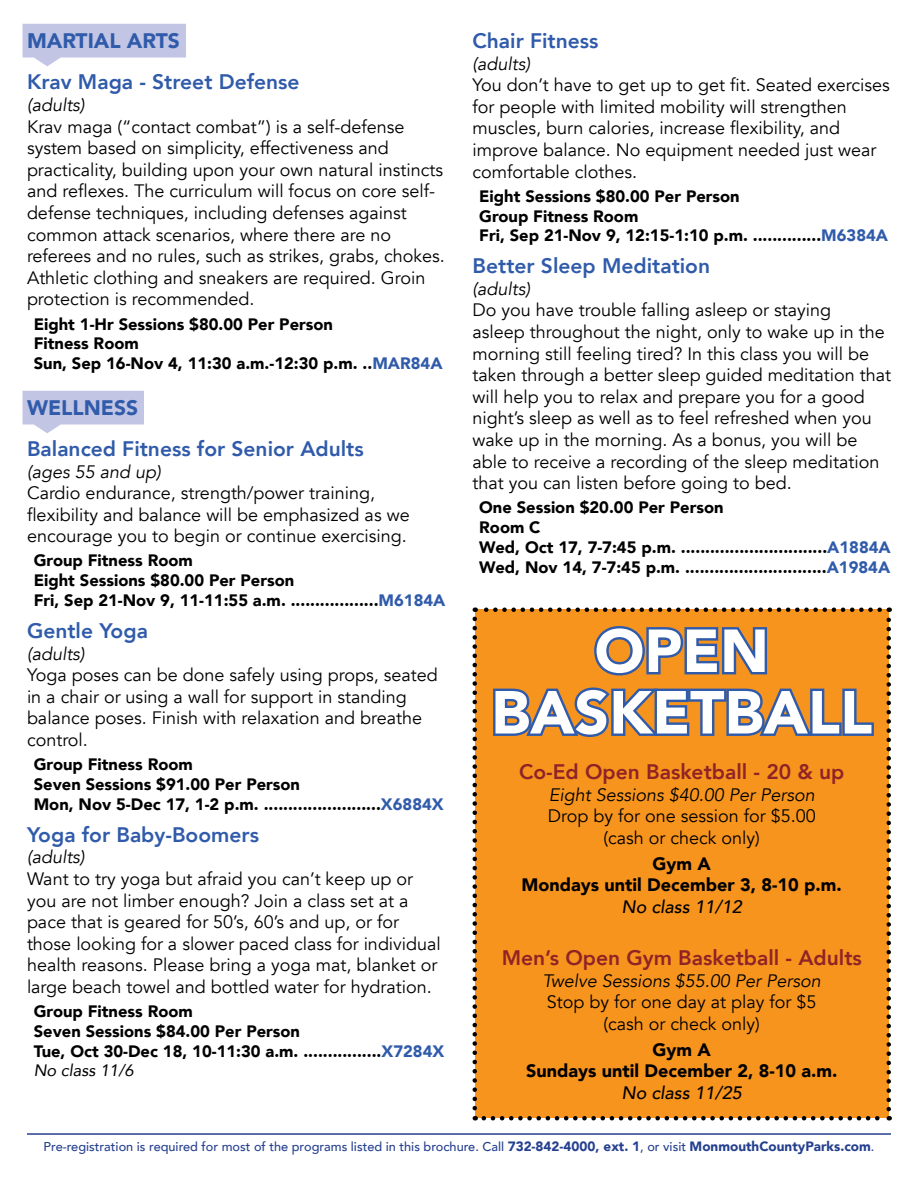
<style>
.page{position:relative;width:918px;height:1188px;background:#fff}
.page>*{position:absolute;margin:0;border:0;box-sizing:border-box;transform-origin:0 0}
.t1{font:900 60px/61.5px "Avenir";color:#fff;text-align:center}
.t2{font:800 21px "Avenir";color:#305baa}
.t3{font:800 21px "Avenir";color:#8f2326}
.t4{font:900 21px "Avenir";color:#305baa}
.t5{font:18px/21.6px "Avenir";color:#000}
.t6{font:italic 18px "Avenir";color:#000}
.t7{font:900 18px/21.6px "Avenir";color:#000;text-align:center}
.t8{font:italic 500 18px "Avenir";color:#000}
.t9{font:900 16.5px/19.8px "Avenir";color:#000}
.t10{font:500 12.75px "Avenir";color:#25408f}
.s1{color:#305baa}
.s2{font-weight:400;font-style:italic}
.s3{font-weight:900;font-size:13.5px}
</style>
<div class="page">
<hr style="left:27px;top:1133px;width:864px;height:2px;background:#25408f">
<svg style="left:22px;top:24px;width:164px;height:42px"></svg>
<svg style="left:22px;top:391px;width:122px;height:42px"></svg>
<div style="left:475px;top:610px;width:414px;height:508px;background:#f7941e"></div>
<svg style="left:493px;top:626px;width:381px;height:111px"></svg>
<svg style="left:472px;top:619px;width:5px;height:501px"></svg>
<svg style="left:484px;top:1116px;width:406px;height:4px"></svg>
<svg style="left:886px;top:608px;width:5px;height:501px"></svg>
<svg style="left:475px;top:608px;width:405px;height:4px"></svg>
<p class="t4" style="left:27px;top:23px;width:154px">MARTIAL ARTS</p>
<p class="t2" style="left:27px;top:66px;width:274px">Krav Maga - Street Defense</p>
<p class="t6" style="left:27px;top:94px;width:59px">(adults)</p>
<p class="t5" style="left:27px;top:116px;width:419px">Krav maga (“contact combat”) is a self-defense system based on simplicity, effectiveness and practicality, building upon your own natural instincts and reflexes. The curriculum will focus on core self&shy;defense techniques, including defenses against common attack scenarios, where there are no referees and no rules, such as strikes, grabs, chokes.<br>Athletic clothing and sneakers are required. Groin protection is recommended.</p>
<p class="t9" style="left:34px;top:313px;width:410px">Eight 1-Hr Sessions $80.00 Per Person<br>Fitness Room<br>Sun, Sep 16-Nov 4, 11:30 a.m.-12:30 p.m. ..<span class="s1">MAR84A</span></p>
<p class="t4" style="left:27px;top:389px;width:113px">WELLNESS</p>
<p class="t2" style="left:27px;top:432px;width:338px">Balanced Fitness for Senior Adults</p>
<p class="t6" style="left:27px;top:461px;width:135px">(ages 55 and up)</p>
<p class="t5" style="left:27px;top:483px;width:384px">Cardio endurance, strength/power training, flexibility and balance will be emphasized as we encourage you to begin or continue exercising.</p>
<p class="t9" style="left:34px;top:550px;width:413px">Group Fitness Room<br>Eight Sessions $80.00 Per Person<br>Fri, Sep 21-Nov 9, 11-11:55 a.m. ..................<span class="s1">M6184A</span></p>
<p class="t2" style="left:27px;top:614px;width:122px">Gentle Yoga</p>
<p class="t6" style="left:27px;top:643px;width:59px">(adults)</p>
<p class="t5" style="left:27px;top:665px;width:412px">Yoga poses can be done safely using props, seated in a chair or using a wall for support in standing balance poses. Finish with relaxation and breathe control.</p>
<p class="t9" style="left:34px;top:754px;width:412px">Group Fitness Room<br>Seven Sessions $91.00 Per Person<br>Mon, Nov 5-Dec 17, 1-2 p.m. ........................<span class="s1">X6884X</span></p>
<p class="t2" style="left:27px;top:818px;width:234px">Yoga for Baby-Boomers</p>
<p class="t6" style="left:27px;top:846px;width:59px">(adults)</p>
<p class="t5" style="left:27px;top:868px;width:415px">Want to try yoga but afraid you can’t keep up or you are not limber enough? Join a class set at a pace that is geared for 50’s, 60’s and up, or for those looking for a slower paced class for individual health reasons. Please bring a yoga mat, blanket or large beach towel and bottled water for hydration.</p>
<p class="t9" style="left:34px;top:1001px;width:412px">Group Fitness Room<br>Seven Sessions $84.00 Per Person<br>Tue, Oct 30-Dec 18, 10-11:30 a.m. ................<span class="s1">X7284X<br></span><span class="s2">No class 11/6</span></p>
<p class="t2" style="left:472px;top:24px;width:127px">Chair Fitness</p>
<p class="t6" style="left:472px;top:53px;width:59px">(adults)</p>
<p class="t5" style="left:472px;top:75px;width:419px">You don’t have to get up to get fit. Seated exercises for people with limited mobility will strengthen muscles, burn calories, increase flexibility, and improve balance. No equipment needed just wear comfortable clothes.</p>
<p class="t9" style="left:479px;top:186px;width:410px">Eight Sessions $80.00 Per Person<br>Group Fitness Room<br>Fri, Sep 21-Nov 9, 12:15-1:10 p.m. ..............<span class="s1">M6384A</span></p>
<p class="t2" style="left:472px;top:250px;width:239px">Better Sleep Meditation</p>
<p class="t6" style="left:472px;top:278px;width:59px">(adults)</p>
<p class="t5" style="left:472px;top:300px;width:420px">Do you have trouble falling asleep or staying<br>asleep throughout the night, only to wake up in the morning still feeling tired? In this class you will be taken through a better sleep guided meditation that will help you to relax and prepare you for a good night’s sleep as well as to feel refreshed when you wake up in the morning. As a bonus, you will be able to receive a recording of the sleep meditation that you can listen before going to bed.</p>
<p class="t9" style="left:479px;top:497px;width:413px">One Session $20.00 Per Person<br>Room C<br>Wed, Oct 17, 7-7:45 p.m. ..............................<span class="s1">A1884A </span>Wed, Nov 14, 7-7:45 p.m. .............................<span class="s1">A1984A</span></p>
<h1 class="t1" style="left:491px;top:619px;width:383px">OPEN<br>BASKETBALL</h1>
<p class="t3" style="left:519px;top:755px;width:327px">Co-Ed Open Basketball - 20 &amp; up</p>
<p class="t6" style="left:549px;top:784px;width:268px">Eight Sessions $40.00 Per Person</p>
<p class="t5" style="left:548px;top:805px;width:270px;text-align:center">Drop by for one session for $5.00 (cash or check only)</p>
<p class="t7" style="left:522px;top:852px;width:322px">Gym A<br>Mondays until December 3, 8-10 p.m.</p>
<p class="t8" style="left:622px;top:896px;width:122px">No class 11/12</p>
<p class="t3" style="left:502px;top:941px;width:362px">Men’s Open Gym Basketball - Adults</p>
<p class="t6" style="left:543px;top:970px;width:280px">Twelve Sessions $55.00 Per Person</p>
<p class="t5" style="left:547px;top:992px;width:271px;text-align:center">Stop by for one day at play for $5 (cash or check only)</p>
<p class="t7" style="left:526px;top:1038px;width:313px">Gym A<br>Sundays until December 2, 8-10 a.m.</p>
<p class="t8" style="left:622px;top:1082px;width:122px">No class 11/25</p>
<p class="t10" style="left:44px;top:1135px;width:832px">Pre-registration is required for most of the programs listed in this brochure. Call <span class="s3">732-842-4000, ext. 1</span>, or visit <span class="s3">MonmouthCountyParks.com</span>.</p>
</div>
